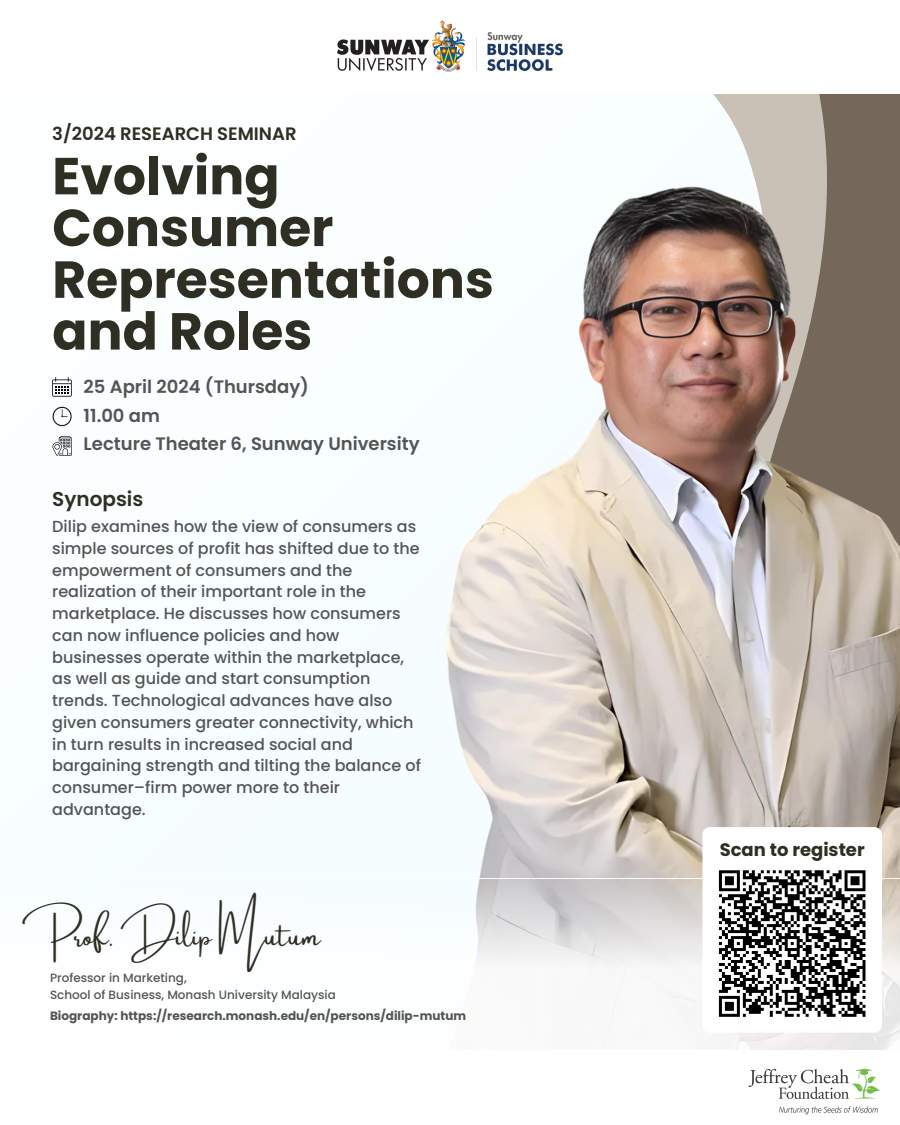
<style>
.page{position:relative;width:900px;height:1125px;background:#fff}
.page>*{position:absolute;margin:0;border:0;box-sizing:border-box;transform-origin:0 0}
.t1{font:700 52px/51.8px "Poppins";color:#2f2e22}
.t2{font:28.7px "Amsterdam One";color:#2f2e22}
.t3{font:600 20px "Poppins";color:#2f2e22}
.t4{font:600 18px/28.5px "Poppins";color:#545454}
.t5{font:600 18px "Poppins";color:#2f2e22}
.t6{font:700 18px "Poppins";color:#2f2e22}
.t7{font:500 16px/21.8px "Poppins";color:#545454}
.t8{font:500 12px "Poppins";color:#545454}
.t9{font:700 12px "Poppins";color:#545454}
</style>
<div class="page">
<svg style="left:713px;top:94px;width:187px;height:37px;background:#a99f93"></svg>
<img style="left:445px;top:131px;width:455px;height:747px">
<svg style="left:447px;top:879px;width:453px;height:171px;fill:#f6f6f6"></svg>
<img style="left:337px;top:20px;width:226px;height:52px">
<img style="left:748px;top:1068px;width:132px;height:47px">
<svg style="left:702px;top:827px;width:180px;height:206px"></svg>
<svg style="left:53px;top:407px;width:19px;height:19px"></svg>
<svg style="left:52px;top:377px;width:20px;height:20px"></svg>
<svg style="left:52px;top:436px;width:20px;height:20px"></svg>
<h3 class="t5" style="left:52px;top:121px;width:246px">3/2024 RESEARCH SEMINAR</h3>
<h3 class="t1" style="left:52px;top:150px;width:443px">Evolving<br>Consumer<br>Representations and Roles</h3>
<p class="t4" style="left:84px;top:372px;width:337px">25 April 2024 (Thursday)<br>11.00 am<br>Lecture Theater 6, Sunway University</p>
<p class="t3" style="left:52px;top:485px;width:93px">Synopsis</p>
<h6 class="t7" style="left:52px;top:516px;width:370px">Dilip examines how the view of consumers as simple sources of profit has shifted due to the empowerment of consumers and the realization of their important role in the marketplace. He discusses how consumers can now influence policies and how businesses operate within the marketplace, as well as guide and start consumption trends. Technological advances have also given consumers greater connectivity, which in turn results in increased social and bargaining strength and tilting the balance of consumer–firm power more to their advantage.</h6>
<p class="t2" style="left:23px;top:921px;width:299px">Prof. Dilip Mutum</p>
<h5 class="t8" style="left:50px;top:970px;width:138px">Professor in Marketing,</h5>
<p class="t8" style="left:50px;top:986px;width:287px">School of Business, Monash University Malaysia</p>
<h1 class="t9" style="left:50px;top:1007px;width:418px">Biography: https://research.monash.edu/en/persons/dilip-mutum</h1>
<h4 class="t6" style="left:720px;top:838px;width:147px">Scan to register</h4>
</div>
